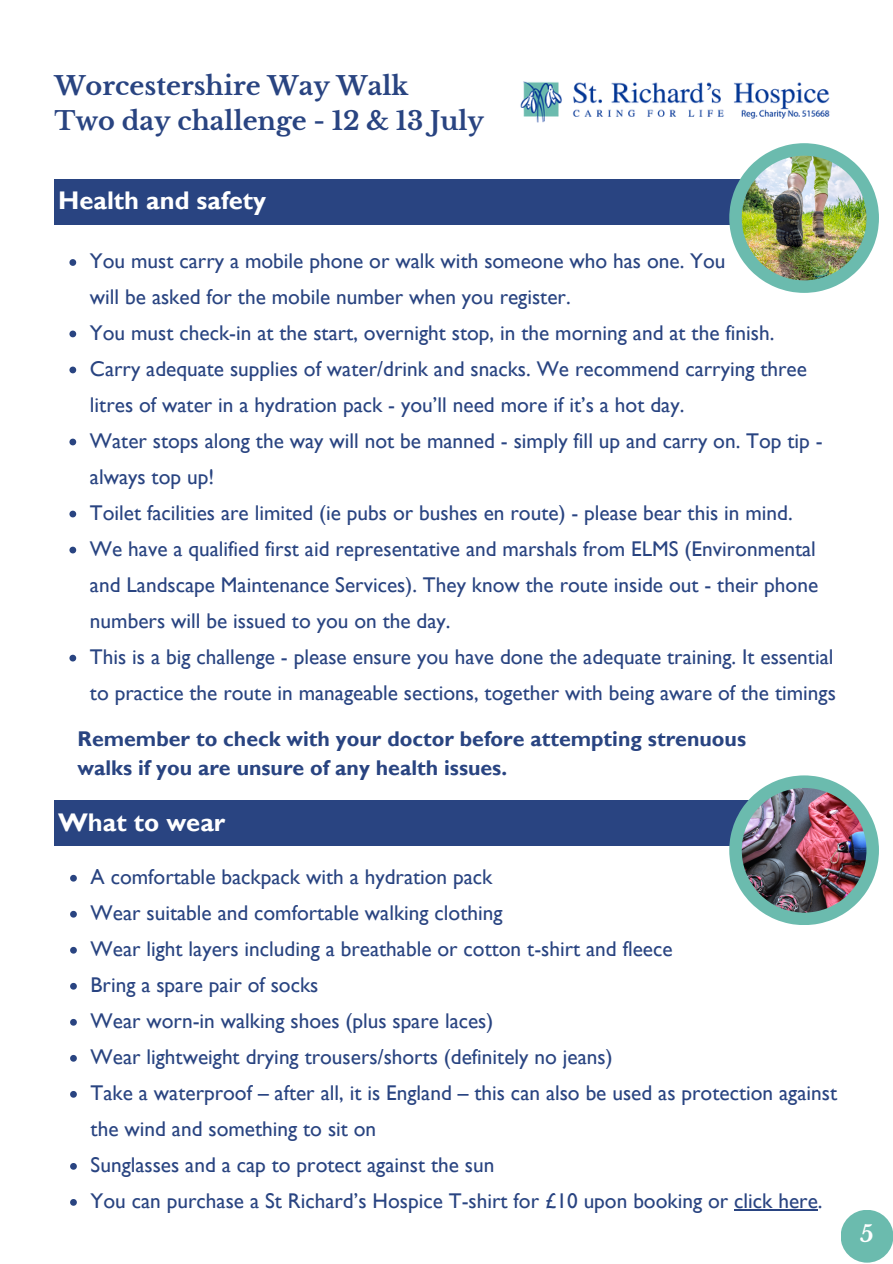
<style>
.page{position:relative;width:893px;height:1264px;background:#fff}
.page>*{position:absolute;margin:0;border:0;box-sizing:border-box;transform-origin:0 0}
.t1{font:700 25.5px/34.8px "Libre Baskerville";color:#294481}
.t2{font:700 25.5px "Gill Sans";color:#fff}
.t3{font:700 22.5px "Libre Baskerville";color:#fff}
.t4{font:21.3px/36px "Gill Sans";color:#294481}
.t5{font:700 21.3px/29.2px "Gill Sans";color:#294481}
</style>
<div class="page">
<img style="left:520px;top:81px;width:310px;height:42px">
<div style="left:54px;top:179px;width:793px;height:45px;background:#294481"></div>
<svg style="left:729px;top:143px;width:149px;height:150px"></svg>
<img style="left:741px;top:156px;width:125px;height:124px">
<svg style="left:69px;top:259px;width:7px;height:7px"></svg>
<svg style="left:69px;top:330px;width:7px;height:7px"></svg>
<svg style="left:69px;top:366px;width:7px;height:7px"></svg>
<svg style="left:69px;top:438px;width:7px;height:7px"></svg>
<svg style="left:69px;top:510px;width:7px;height:7px"></svg>
<svg style="left:69px;top:546px;width:7px;height:7px"></svg>
<svg style="left:69px;top:654px;width:7px;height:7px"></svg>
<svg style="left:70px;top:874px;width:7px;height:7px"></svg>
<svg style="left:70px;top:910px;width:7px;height:7px"></svg>
<svg style="left:70px;top:946px;width:7px;height:7px"></svg>
<svg style="left:70px;top:982px;width:7px;height:7px"></svg>
<svg style="left:70px;top:1018px;width:7px;height:7px"></svg>
<svg style="left:70px;top:1055px;width:7px;height:6px"></svg>
<svg style="left:70px;top:1091px;width:7px;height:6px"></svg>
<svg style="left:70px;top:1163px;width:7px;height:6px"></svg>
<svg style="left:70px;top:1199px;width:7px;height:6px"></svg>
<hr style="left:734px;top:1209px;width:83px;height:1px;background:#294481">
<div style="left:54px;top:800px;width:793px;height:45px;background:#294481"></div>
<svg style="left:729px;top:775px;width:149px;height:150px"></svg>
<img style="left:741px;top:788px;width:125px;height:124px">
<div style="left:840px;top:1209px;width:52px;height:53px;background:#6bbbae;border-radius:50%"></div>
<p class="t1" style="left:54px;top:69px;width:431px">Worcestershire Way Walk<br>Two day challenge - 12 &amp; 13 July</p>
<p class="t2" style="left:58px;top:186px;width:209px">Health and safety</p>
<p class="t4" style="left:90px;top:243px;width:747px">You must carry a mobile phone or walk with someone who has one. You<br>will be asked for the mobile number when you register.<br>You must check-in at the start, overnight stop, in the morning and at the finish.<br>Carry adequate supplies of water/drink and snacks. We recommend carrying three litres of water in a hydration pack - you’ll need more if it’s a hot day.<br>Water stops along the way will not be manned - simply fill up and carry on. Top tip - always top up!<br>Toilet facilities are limited (ie pubs or bushes en route) - please bear this in mind.<br>We have a qualified first aid representative and marshals from ELMS (Environmental and Landscape Maintenance Services). They know the route inside out - their phone numbers will be issued to you on the day.<br>This is a big challenge - please ensure you have done the adequate training. It essential to practice the route in manageable sections, together with being aware of the timings</p>
<p class="t5" style="left:78px;top:724px;width:670px">Remember to check with your doctor before attempting strenuous walks if you are unsure of any health issues.</p>
<p class="t2" style="left:58px;top:807px;width:169px">What to wear</p>
<p class="t4" style="left:91px;top:858px;width:748px">A comfortable backpack with a hydration pack<br>Wear suitable and comfortable walking clothing<br>Wear light layers including a breathable or cotton t-shirt and fleece<br>Bring a spare pair of socks<br>Wear worn-in walking shoes (plus spare laces)<br>Wear lightweight drying trousers/shorts (definitely no jeans)<br>Take a waterproof – after all, it is England – this can also be used as protection against the wind and something to sit on<br>Sunglasses and a cap to protect against the sun<br>You can purchase a St Richard’s Hospice T-shirt for £10 upon booking or click here.</p>
<p class="t3" style="left:860px;top:1220px;width:15px">5</p>
</div>
